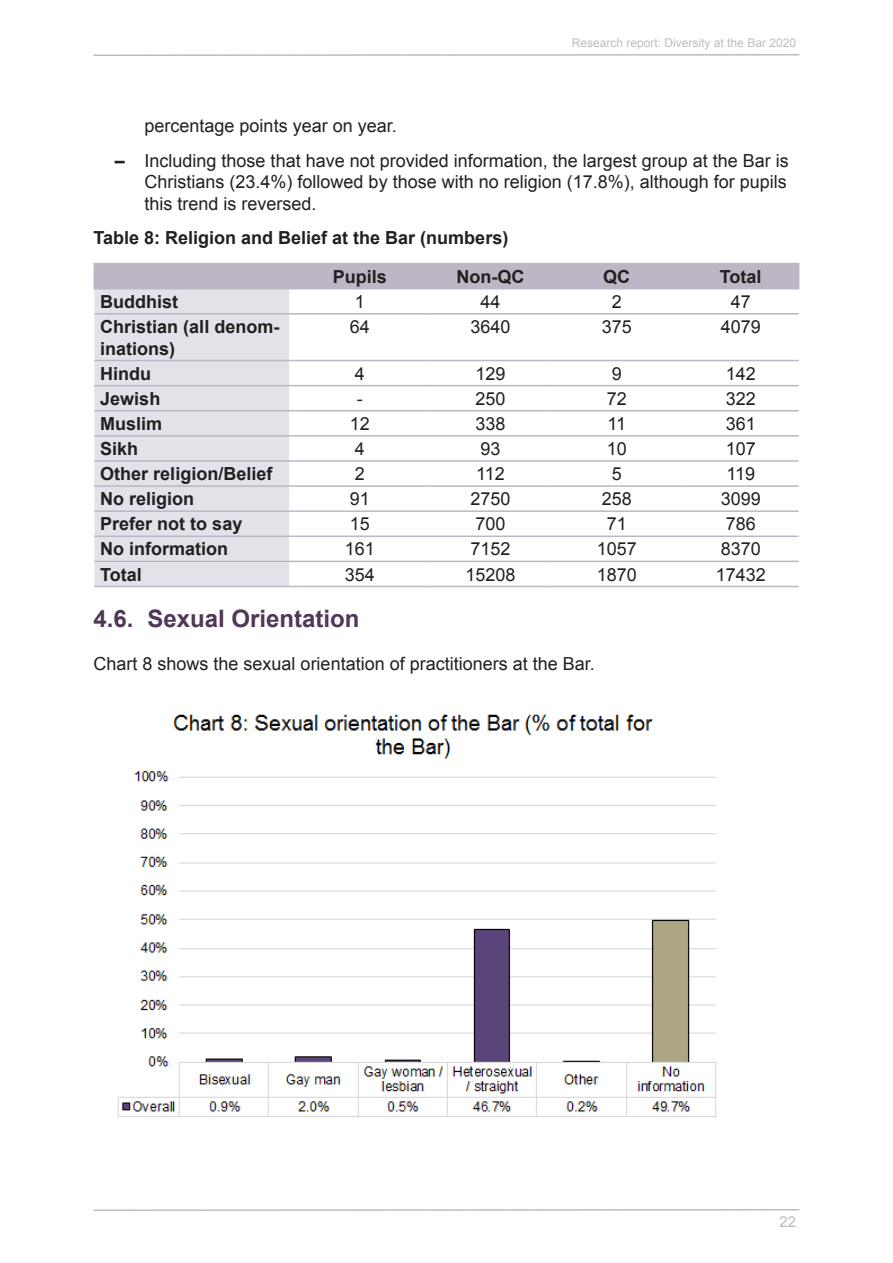
<style>
.page{position:relative;width:893px;height:1263px;background:#fff}
.page>*{position:absolute;margin:0;border:0;box-sizing:border-box;transform-origin:0 0}
.DivAtBarTitle{font:700 24px "Arial";color:#4f3757}
.Body_text{font:18px/21.6px "Arial";color:#231f20;text-align:justify}
.Table_title{font:700 18px/21.6px "Arial";color:#231f20}
.t1{font:15px "Arial";color:#bcbdbd}
.t2{font:12px "Arial";color:#bcbdbd}
.s1{font-weight:700}
</style>
<div class="page">
<svg style="left:93px;top:54px;width:707px;height:2px"></svg>
<svg style="left:93px;top:1209px;width:707px;height:2px"></svg>
<div style="left:94px;top:289px;width:195px;height:297px;background:#e4e2e8"></div>
<hr style="left:94px;top:263px;width:195px;height:1px;background:#bdb6c5">
<hr style="left:289px;top:263px;width:141px;height:1px;background:#bdb6c5">
<hr style="left:430px;top:263px;width:121px;height:1px;background:#bdb6c5">
<hr style="left:551px;top:263px;width:132px;height:1px;background:#bdb6c5">
<hr style="left:683px;top:263px;width:116px;height:1px;background:#bdb6c5">
<div style="left:94px;top:264px;width:705px;height:24px;background:#bdb6c5"></div>
<hr style="left:94px;top:288px;width:195px;height:1px;background:#bdb6c5">
<hr style="left:289px;top:288px;width:141px;height:1px;background:#bdb6c5">
<hr style="left:430px;top:288px;width:121px;height:1px;background:#bdb6c5">
<hr style="left:551px;top:288px;width:132px;height:1px;background:#bdb6c5">
<hr style="left:683px;top:288px;width:116px;height:1px;background:#bdb6c5">
<hr style="left:94px;top:313px;width:195px;height:2px;background:#bdb6c5">
<hr style="left:289px;top:313px;width:141px;height:2px;background:#bdb6c5">
<hr style="left:430px;top:313px;width:121px;height:2px;background:#bdb6c5">
<hr style="left:551px;top:313px;width:132px;height:2px;background:#bdb6c5">
<hr style="left:683px;top:313px;width:116px;height:2px;background:#bdb6c5">
<hr style="left:94px;top:360px;width:195px;height:1px;background:#bdb6c5">
<hr style="left:289px;top:360px;width:141px;height:1px;background:#bdb6c5">
<hr style="left:430px;top:360px;width:121px;height:1px;background:#bdb6c5">
<hr style="left:551px;top:360px;width:132px;height:1px;background:#bdb6c5">
<hr style="left:683px;top:360px;width:116px;height:1px;background:#bdb6c5">
<hr style="left:94px;top:385px;width:195px;height:1px;background:#bdb6c5">
<hr style="left:289px;top:385px;width:141px;height:1px;background:#bdb6c5">
<hr style="left:430px;top:385px;width:121px;height:1px;background:#bdb6c5">
<hr style="left:551px;top:385px;width:132px;height:1px;background:#bdb6c5">
<hr style="left:683px;top:385px;width:116px;height:1px;background:#bdb6c5">
<hr style="left:94px;top:410px;width:195px;height:1px;background:#bdb6c5">
<hr style="left:289px;top:410px;width:141px;height:1px;background:#bdb6c5">
<hr style="left:430px;top:410px;width:121px;height:1px;background:#bdb6c5">
<hr style="left:551px;top:410px;width:132px;height:1px;background:#bdb6c5">
<hr style="left:683px;top:410px;width:116px;height:1px;background:#bdb6c5">
<hr style="left:94px;top:435px;width:195px;height:2px;background:#bdb6c5">
<hr style="left:289px;top:435px;width:141px;height:2px;background:#bdb6c5">
<hr style="left:430px;top:435px;width:121px;height:2px;background:#bdb6c5">
<hr style="left:551px;top:435px;width:132px;height:2px;background:#bdb6c5">
<hr style="left:683px;top:435px;width:116px;height:2px;background:#bdb6c5">
<hr style="left:94px;top:460px;width:195px;height:2px;background:#bdb6c5">
<hr style="left:289px;top:460px;width:141px;height:2px;background:#bdb6c5">
<hr style="left:430px;top:460px;width:121px;height:2px;background:#bdb6c5">
<hr style="left:551px;top:460px;width:132px;height:2px;background:#bdb6c5">
<hr style="left:683px;top:460px;width:116px;height:2px;background:#bdb6c5">
<hr style="left:94px;top:485px;width:195px;height:2px;background:#bdb6c5">
<hr style="left:289px;top:485px;width:141px;height:2px;background:#bdb6c5">
<hr style="left:430px;top:485px;width:121px;height:2px;background:#bdb6c5">
<hr style="left:551px;top:485px;width:132px;height:2px;background:#bdb6c5">
<hr style="left:683px;top:485px;width:116px;height:2px;background:#bdb6c5">
<hr style="left:94px;top:510px;width:195px;height:2px;background:#bdb6c5">
<hr style="left:289px;top:510px;width:141px;height:2px;background:#bdb6c5">
<hr style="left:430px;top:510px;width:121px;height:2px;background:#bdb6c5">
<hr style="left:551px;top:510px;width:132px;height:2px;background:#bdb6c5">
<hr style="left:683px;top:510px;width:116px;height:2px;background:#bdb6c5">
<hr style="left:94px;top:535px;width:195px;height:2px;background:#bdb6c5">
<hr style="left:289px;top:535px;width:141px;height:2px;background:#bdb6c5">
<hr style="left:430px;top:535px;width:121px;height:2px;background:#bdb6c5">
<hr style="left:551px;top:535px;width:132px;height:2px;background:#bdb6c5">
<hr style="left:683px;top:535px;width:116px;height:2px;background:#bdb6c5">
<hr style="left:94px;top:561px;width:195px;height:1px;background:#bdb6c5">
<hr style="left:289px;top:561px;width:141px;height:1px;background:#bdb6c5">
<hr style="left:430px;top:561px;width:121px;height:1px;background:#bdb6c5">
<hr style="left:551px;top:561px;width:132px;height:1px;background:#bdb6c5">
<hr style="left:683px;top:561px;width:116px;height:1px;background:#bdb6c5">
<hr style="left:94px;top:586px;width:195px;height:1px;background:#bdb6c5">
<hr style="left:289px;top:586px;width:141px;height:1px;background:#bdb6c5">
<hr style="left:430px;top:586px;width:121px;height:1px;background:#bdb6c5">
<hr style="left:551px;top:586px;width:132px;height:1px;background:#bdb6c5">
<hr style="left:683px;top:586px;width:116px;height:1px;background:#bdb6c5">
<img style="left:118px;top:714px;width:598px;height:403px">
<p class="t2" style="left:572px;top:35px;width:226px">Research report: Diversity at the Bar 2020</p>
<p class="Body_text" style="left:145px;top:115px;width:254px">percentage points year on year.</p>
<p class="Body_text" style="left:145px;top:150px;width:646px;text-indent:-30px"><span class="s1">–</span> Including those that have not provided information, the largest group at the Bar is Christians (23.4%) followed by those with no religion (17.8%), although for pupils this trend is reversed.</p>
<p class="Table_title" style="left:94px;top:227px;width:416px">Table 8: Religion and Belief at the Bar (numbers)</p>
<p class="Table_title" style="left:333px;top:266px;width:56px">Pupils</p>
<p class="Table_title" style="left:456px;top:266px;width:69px">Non-QC</p>
<p class="Table_title" style="left:603px;top:266px;width:28px">QC</p>
<p class="Table_title" style="left:720px;top:266px;width:43px">Total</p>
<p class="Table_title" style="left:100px;top:291px;width:79px">Buddhist</p>
<p class="Body_text" style="left:355px;top:291px;width:12px">1</p>
<p class="Body_text" style="left:480px;top:291px;width:22px">44</p>
<p class="Body_text" style="left:612px;top:291px;width:12px">2</p>
<p class="Body_text" style="left:731px;top:291px;width:22px">47</p>
<p class="Table_title" style="left:100px;top:316px;width:181px">Christian (all denom&shy;inations)</p>
<p class="Body_text" style="left:350px;top:316px;width:22px">64</p>
<p class="Body_text" style="left:470px;top:316px;width:42px">3640</p>
<p class="Body_text" style="left:602px;top:316px;width:32px">375</p>
<p class="Body_text" style="left:721px;top:316px;width:42px">4079</p>
<p class="Table_title" style="left:100px;top:363px;width:52px">Hindu</p>
<p class="Body_text" style="left:355px;top:363px;width:12px">4</p>
<p class="Body_text" style="left:475px;top:363px;width:32px">129</p>
<p class="Body_text" style="left:612px;top:363px;width:12px">9</p>
<p class="Body_text" style="left:726px;top:363px;width:32px">142</p>
<p class="Table_title" style="left:100px;top:388px;width:62px">Jewish</p>
<p class="Body_text" style="left:357px;top:388px;width:7px">-</p>
<p class="Body_text" style="left:475px;top:388px;width:32px">250</p>
<p class="Body_text" style="left:607px;top:388px;width:22px">72</p>
<p class="Body_text" style="left:726px;top:388px;width:32px">322</p>
<p class="Table_title" style="left:100px;top:413px;width:64px">Muslim</p>
<p class="Body_text" style="left:350px;top:413px;width:22px">12</p>
<p class="Body_text" style="left:475px;top:413px;width:32px">338</p>
<p class="Body_text" style="left:607px;top:413px;width:20px">11</p>
<p class="Body_text" style="left:726px;top:413px;width:32px">361</p>
<p class="Table_title" style="left:100px;top:438px;width:40px">Sikh</p>
<p class="Body_text" style="left:355px;top:438px;width:12px">4</p>
<p class="Body_text" style="left:480px;top:438px;width:22px">93</p>
<p class="Body_text" style="left:607px;top:438px;width:22px">10</p>
<p class="Body_text" style="left:726px;top:438px;width:32px">107</p>
<p class="Table_title" style="left:100px;top:463px;width:174px">Other religion/Belief</p>
<p class="Body_text" style="left:355px;top:463px;width:12px">2</p>
<p class="Body_text" style="left:476px;top:463px;width:30px">112</p>
<p class="Body_text" style="left:612px;top:463px;width:12px">5</p>
<p class="Body_text" style="left:726px;top:463px;width:30px">119</p>
<p class="Table_title" style="left:100px;top:489px;width:96px">No religion</p>
<p class="Body_text" style="left:350px;top:488px;width:22px">91</p>
<p class="Body_text" style="left:470px;top:488px;width:42px">2750</p>
<p class="Body_text" style="left:602px;top:488px;width:32px">258</p>
<p class="Body_text" style="left:721px;top:488px;width:42px">3099</p>
<p class="Table_title" style="left:100px;top:514px;width:144px">Prefer not to say</p>
<p class="Body_text" style="left:350px;top:513px;width:22px">15</p>
<p class="Body_text" style="left:475px;top:513px;width:32px">700</p>
<p class="Body_text" style="left:607px;top:513px;width:22px">71</p>
<p class="Body_text" style="left:726px;top:513px;width:32px">786</p>
<p class="Table_title" style="left:100px;top:539px;width:129px">No information</p>
<p class="Body_text" style="left:345px;top:538px;width:32px">161</p>
<p class="Body_text" style="left:470px;top:538px;width:42px">7152</p>
<p class="Body_text" style="left:597px;top:538px;width:42px">1057</p>
<p class="Body_text" style="left:721px;top:538px;width:42px">8370</p>
<p class="Table_title" style="left:100px;top:564px;width:43px">Total</p>
<p class="Body_text" style="left:345px;top:564px;width:32px">354</p>
<p class="Body_text" style="left:465px;top:564px;width:52px">15208</p>
<p class="Body_text" style="left:597px;top:564px;width:42px">1870</p>
<p class="Body_text" style="left:716px;top:564px;width:52px">17432</p>
<p class="DivAtBarTitle" style="left:94px;top:603px;width:268px">4.6. Sexual Orientation</p>
<p class="Body_text" style="left:94px;top:653px;width:503px">Chart 8 shows the sexual orientation of practitioners at the Bar.</p>
<p class="t1" style="left:779px;top:1212px;width:18px">22</p>
</div>
